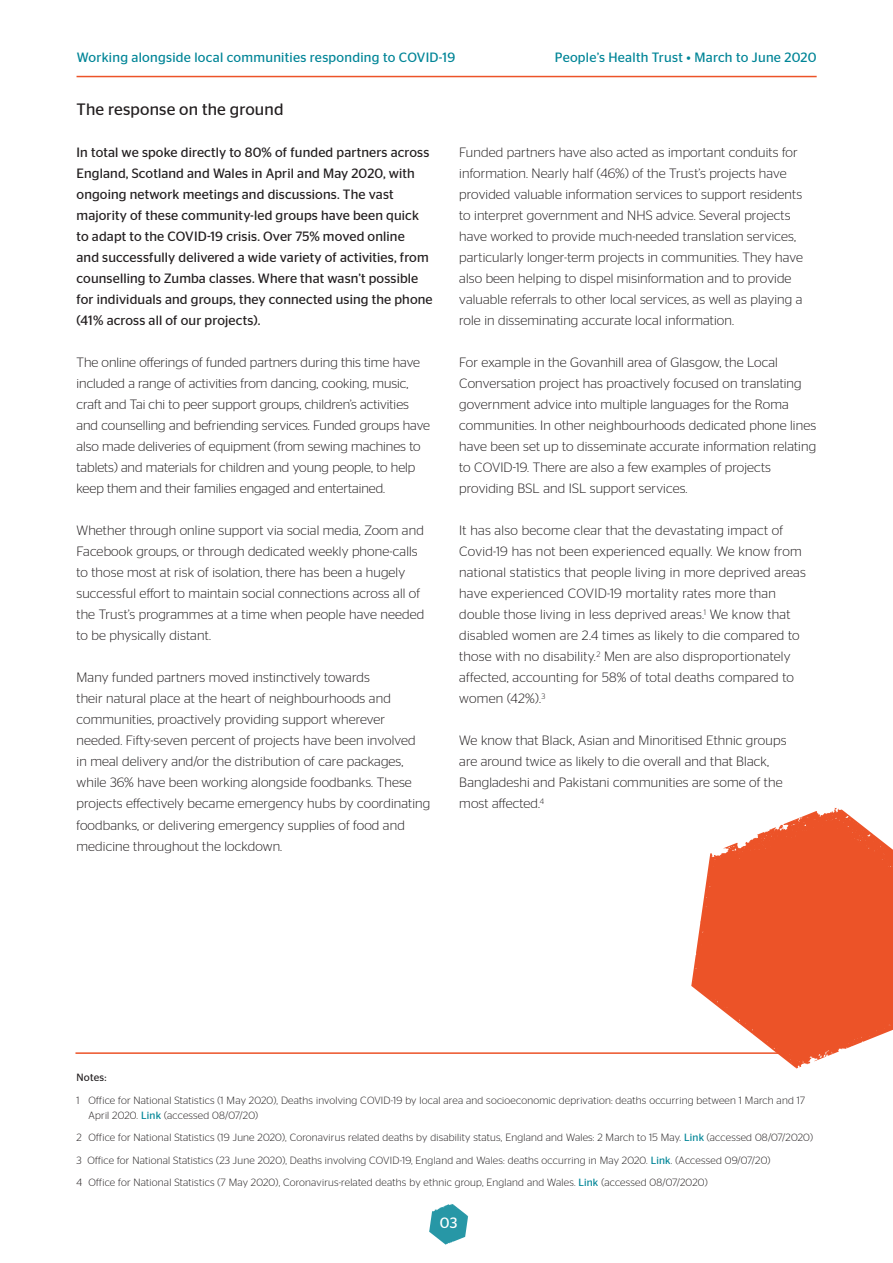
<style>
.page{position:relative;width:893px;height:1263px;background:#fff}
.page>*{position:absolute;margin:0;border:0;box-sizing:border-box;transform-origin:0 0}
.t1{font:16.5px "Stag Sans";letter-spacing:.01em;color:#231f20}
.t2{font:15px "Stag Sans";color:#fff}
.t3{font:300 13.5px/21px "Stag Sans";letter-spacing:.01em;color:#231f20}
.t4{font:13.5px/21px "Stag Sans";letter-spacing:.01em;color:#231f20}
.t5{font:13.5px "Stag Sans";letter-spacing:.02em;color:#008597}
.t6{font:300 10.5px/22.5px "Stag Sans";letter-spacing:.02em;color:#231f20}
.t7{font:10.5px "Stag Sans";letter-spacing:.02em;color:#231f20}
.s1{font-weight:400;color:#008597}
</style>
<div class="page">
<svg style="left:429px;top:1204px;width:39px;height:41px"></svg>
<hr style="left:77px;top:76px;width:740px;height:1px;background:#ec5328">
<hr style="left:75px;top:1052px;width:741px;height:2px;background:#ec5328">
<svg style="left:691px;top:808px;width:202px;height:260px;fill:#ec5328"></svg>
<p class="t5" style="left:77px;top:49px;width:380px">Working alongside local communities responding to COVID-19</p>
<p class="t5" style="left:555px;top:49px;width:263px">People’s Health Trust • March to June 2020</p>
<p class="t1" style="left:77px;top:100px;width:208px">The response on the ground</p>
<p class="t4" style="left:77px;top:142px;width:358px">In total we spoke directly to 80% of funded partners across England, Scotland and Wales in April and May 2020, with ongoing network meetings and discussions. The vast majority of these community-led groups have been quick to adapt to the COVID-19 crisis. Over 75% moved online<br>and successfully delivered a wide variety of activities, from counselling to Zumba classes. Where that wasn’t possible for individuals and groups, they connected using the phone (41% across all of our projects).</p>
<p class="t3" style="left:77px;top:352px;width:355px">The online offerings of funded partners during this time have included a range of activities from dancing, cooking, music, craft and Tai chi to peer support groups, children’s activities and counselling and befriending services. Funded groups have also made deliveries of equipment (from sewing machines to tablets) and materials for children and young people, to help keep them and their families engaged and entertained.</p>
<p class="t3" style="left:77px;top:520px;width:349px">Whether through online support via social media, Zoom and Facebook groups, or through dedicated weekly phone-calls to those most at risk of isolation, there has been a hugely successful effort to maintain social connections across all of the Trust’s programmes at a time when people have needed to be physically distant.</p>
<p class="t3" style="left:77px;top:667px;width:355px">Many funded partners moved instinctively towards<br>their natural place at the heart of neighbourhoods and communities, proactively providing support wherever needed. Fifty-seven percent of projects have been involved<br>in meal delivery and/or the distribution of care packages, while 36% have been working alongside foodbanks. These projects effectively became emergency hubs by coordinating foodbanks, or delivering emergency supplies of food and medicine throughout the lockdown.</p>
<p class="t3" style="left:459px;top:142px;width:345px">Funded partners have also acted as important conduits for information. Nearly half (46%) of the Trust’s projects have provided valuable information services to support residents to interpret government and NHS advice. Several projects have worked to provide much-needed translation services, particularly longer-term projects in communities. They have also been helping to dispel misinformation and to provide valuable referrals to other local services, as well as playing a role in disseminating accurate local information.</p>
<p class="t3" style="left:459px;top:352px;width:358px">For example in the Govanhill area of Glasgow, the Local Conversation project has proactively focused on translating government advice into multiple languages for the Roma communities. In other neighbourhoods dedicated phone lines have been set up to disseminate accurate information relating to COVID-19. There are also a few examples of projects providing BSL and ISL support services.</p>
<p class="t3" style="left:459px;top:520px;width:348px">It has also become clear that the devastating impact of Covid-19 has not been experienced equally. We know from national statistics that people living in more deprived areas have experienced COVID-19 mortality rates more than double those living in less deprived areas.<sup>1</sup> We know that disabled women are 2.4 times as likely to die compared to those with no disability.<sup>2</sup> Men are also disproportionately affected, accounting for 58% of total deaths compared to women (42%).<sup>3</sup></p>
<p class="t3" style="left:459px;top:730px;width:329px">We know that Black, Asian and Minoritised Ethnic groups are around twice as likely to die overall and that Black, Bangladeshi and Pakistani communities are some of the most affected.<sup>4</sup></p>
<p class="t7" style="left:77px;top:1072px;width:31px">Notes:</p>
<p class="t6" style="left:89px;top:1092px;width:718px;line-height:15px;text-indent:-12px">1 Office for National Statistics (1 May 2020), Deaths involving COVID-19 by local area and socioeconomic deprivation: deaths occurring between 1 March and 17<br>April 2020. <span class="s1">Link</span> (accessed 08/07/20)</p>
<p class="t6" style="left:77px;top:1126px;width:738px">2 Office for National Statistics (19 June 2020), Coronavirus related deaths by disability status, England and Wales: 2 March to 15 May. <span class="s1">Link</span> (accessed 08/07/2020)<br>3 Office for National Statistics (23 June 2020), Deaths involving COVID-19, England and Wales: deaths occurring in May 2020. <span class="s1">Link</span>. (Accessed 09/07/20)<br>4 Office for National Statistics (7 May 2020), Coronavirus-related deaths by ethnic group, England and Wales. <span class="s1">Link</span> (accessed 08/07/2020)</p>
<p class="t2" style="left:440px;top:1214px;width:19px">03</p>
</div>
